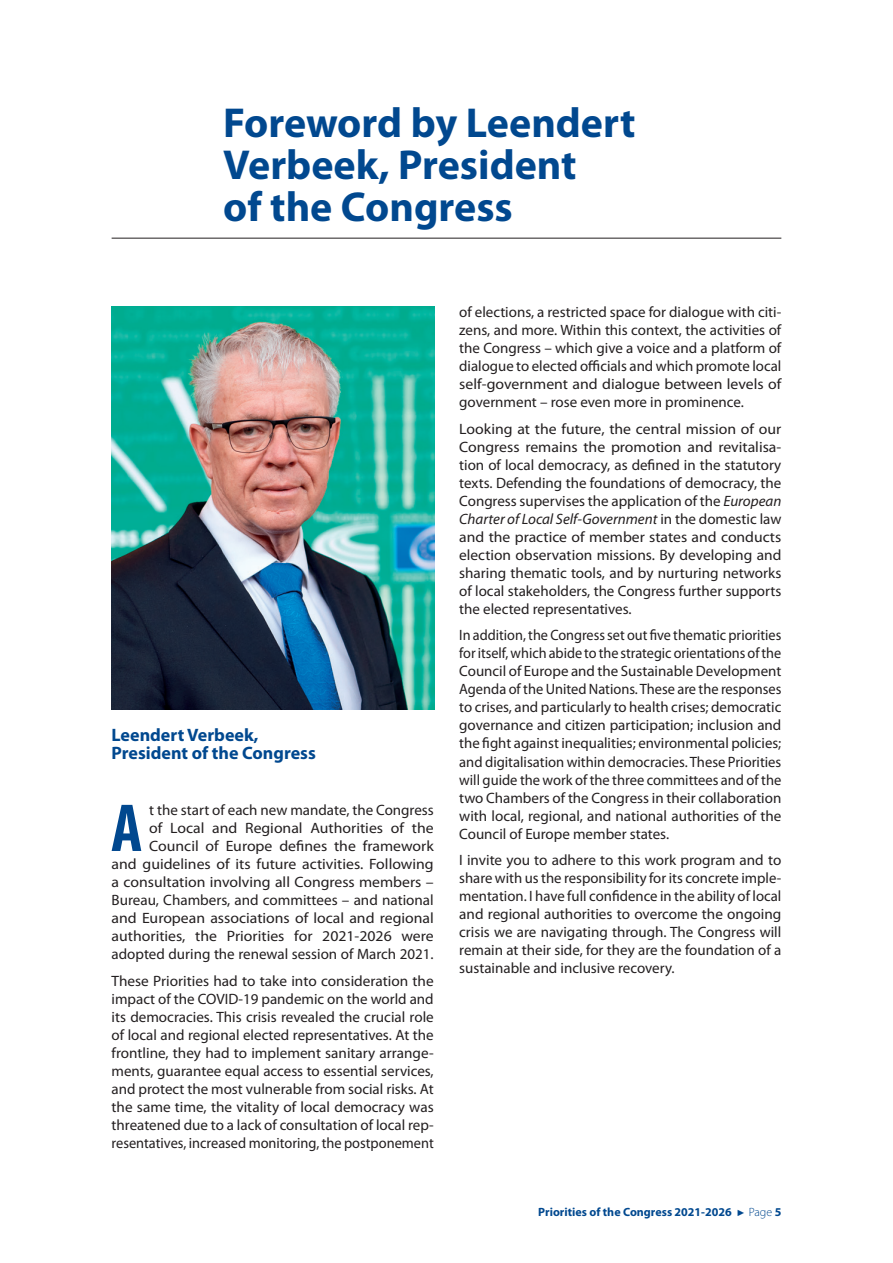
<style>
.page{position:relative;width:893px;height:1263px;background:#fff}
.page>*{position:absolute;margin:0;border:0;box-sizing:border-box;transform-origin:0 0}
.t1{font:700 condensed 68.4px "Myriad Pro";color:#01488f}
.t2{font:700 42px/42px "Myriad Pro";color:#01488f}
.t3{font:700 18px/18px "Myriad Pro";color:#01488f}
.t4{font:15px/18px "Myriad Pro";color:#231f20;text-align:justify}
.t5{font:15px/18px "Myriad Pro";color:#231f20;text-align:justify;scale:.95 1}
.t6{font:15px/18px "Myriad Pro";color:#231f20;text-align:justify;scale:1.05 1}
.t7{font:700 12px "Myriad Pro";color:#01488f}
.s1{font-style:italic}
.s2{font-family:"Arial";font-weight:400;font-size:9px}
.s3{font-weight:300}
</style>
<div class="page">
<hr style="left:112px;top:238px;width:669px;height:1px;background:#231f20">
<img style="left:112px;top:306px;width:322px;height:403px">
<h2 class="t2" style="left:223px;top:100px;width:414px">Foreword by Leendert<br>Verbeek, President<br>of the Congress</h2>
<p class="t3" style="left:112px;top:725px;width:206px">Leendert Verbeek,<br>President of the Congress</p>
<p class="t4" style="left:112px;top:801px;width:324px;text-align:right">t the start of each new mandate, the Congress<br>of Local and Regional Authorities of the Council of Europe defines the framework<br>and guidelines of its future activities. Following a consultation involving all Congress members – Bureau, Chambers, and committees – and national and European associations of local and regional authorities, the Priorities for 2021-2026 were adopted during the renewal session of March 2021.</p>
<p class="t4" style="left:112px;top:971px;width:324px">These Priorities had to take into consideration the impact of the COVID-19 pandemic on the world and its democracies. This crisis revealed the crucial role of local and regional elected representatives. At the frontline, they had to implement sanitary arrange&shy;ments, guarantee equal access to essential services, and protect the most vulnerable from social risks. At the same time, the vitality of local democracy was threatened due to a lack of consultation of local rep&shy;resentatives, increased monitoring, the postponement</p>
<h1 class="t1" style="left:111px;top:785px;width:33px">A</h1>
<p class="t4" style="left:459px;top:303px;width:324px">of elections, a restricted space for dialogue with citi&shy;zens, and more. Within this context, the activities of the Congress – which give a voice and a platform of dialogue to elected officials and which promote local self-government and dialogue between levels of government – rose even more in prominence.</p>
<p class="t6" style="left:459px;top:420px;width:308px">Looking at the future, the central mission of our Congress remains the promotion and revitalisa&shy;tion of local democracy, as defined in the statutory texts. Defending the foundations of democracy, the Congress supervises the application of the <span class="s1">European Charter of Local Self-Government</span> in the domestic law and the practice of member states and conducts election observation missions. By developing and sharing thematic tools, and by nurturing networks of local stakeholders, the Congress further supports the elected representatives.</p>
<p class="t5" style="left:459px;top:626px;width:341px">In addition, the Congress set out five thematic priorities for itself, which abide to the strategic orientations of the Council of Europe and the Sustainable Development Agenda of the United Nations. These are the responses to crises, and particularly to health crises; democratic governance and citizen participation; inclusion and the fight against inequalities; environmental policies; and digitalisation within democracies. These Priorities will guide the work of the three committees and of the two Chambers of the Congress in their collaboration with local, regional, and national authorities of the Council of Europe member states.</p>
<p class="t4" style="left:459px;top:851px;width:324px">I invite you to adhere to this work program and to share with us the responsibility for its concrete imple&shy;mentation. I have full confidence in the ability of local and regional authorities to overcome the ongoing crisis we are navigating through. The Congress will remain at their side, for they are the foundation of a sustainable and inclusive recovery.</p>
<p class="t7" style="left:538px;top:1204px;width:245px">Priorities of the Congress 2021-2026 <span class="s2">►</span> <span class="s3">Page</span> 5</p>
</div>
